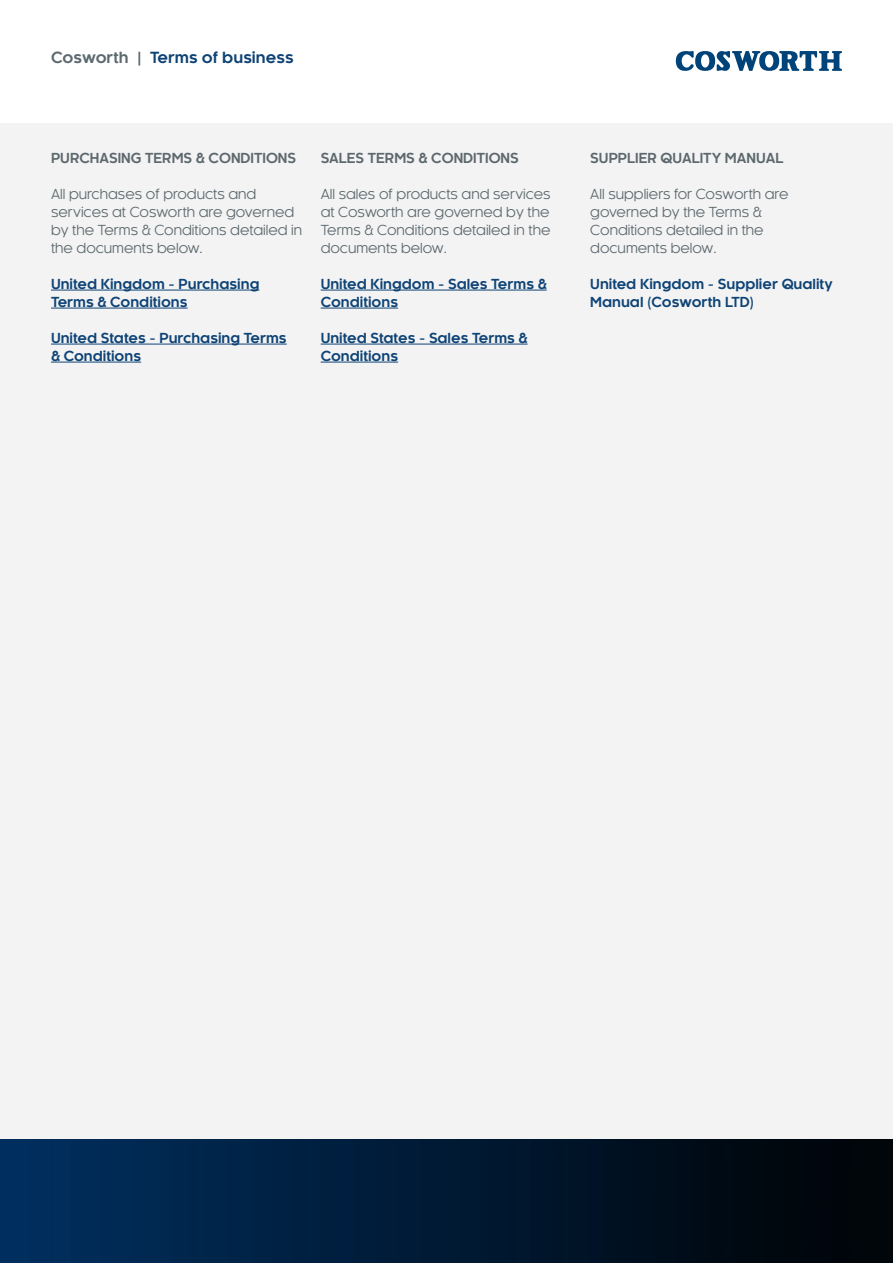
<style>
.page{position:relative;width:893px;height:1263px;background:#fff}
.page>*{position:absolute;margin:0;border:0;box-sizing:border-box;transform-origin:0 0}
.t1{font:700 15px "Kaleko 105";color:#0f4376}
.t2{font:13.5px/18px "Kaleko 105";color:#5c686d}
.t3{font:700 13.5px/18px "Kaleko 105";color:#0e4376}
.t4{font:700 13.5px "Kaleko 105";color:#5c686d}
.s1{color:#5c696e}
</style>
<div class="page">
<div style="left:0;top:123px;width:893px;height:1040px;background:#f3f3f3"></div>
<svg style="left:676px;top:51px;width:166px;height:20px"></svg>
<img style="left:0;top:1140px;width:893px;height:123px">
<hr style="left:51px;top:290px;width:208px;height:1px;background:#0e4376">
<hr style="left:51px;top:308px;width:137px;height:1px;background:#0e4376">
<hr style="left:51px;top:344px;width:236px;height:1px;background:#0e4376">
<hr style="left:51px;top:362px;width:90px;height:1px;background:#0e4376">
<hr style="left:321px;top:290px;width:226px;height:1px;background:#0e4376">
<hr style="left:321px;top:308px;width:77px;height:1px;background:#0e4376">
<hr style="left:321px;top:344px;width:207px;height:1px;background:#0e4376">
<hr style="left:321px;top:362px;width:77px;height:1px;background:#0e4376">
<p class="t1" style="left:51px;top:49px;width:244px"><span class="s1">Cosworth |</span> Terms of business</p>
<p class="t4" style="left:51px;top:150px;width:247px">PURCHASING TERMS &amp; CONDITIONS</p>
<p class="t2" style="left:51px;top:185px;width:253px">All purchases of products and services at Cosworth are governed by the Terms &amp; Conditions detailed in the documents below.</p>
<p class="t3" style="left:51px;top:275px;width:210px">United Kingdom - Purchasing<br>Terms &amp; Conditions</p>
<p class="t3" style="left:51px;top:329px;width:237px">United States - Purchasing Terms &amp; Conditions</p>
<p class="t4" style="left:321px;top:150px;width:200px">SALES TERMS &amp; CONDITIONS</p>
<p class="t2" style="left:321px;top:185px;width:232px;text-align:justify">All sales of products and services at Cosworth are governed by the Terms &amp; Conditions detailed in the documents below.</p>
<p class="t3" style="left:321px;top:275px;width:228px">United Kingdom - Sales Terms &amp;<br>Conditions</p>
<p class="t3" style="left:321px;top:329px;width:208px">United States - Sales Terms &amp;<br>Conditions</p>
<p class="t4" style="left:590px;top:150px;width:195px">SUPPLIER QUALITY MANUAL</p>
<p class="t2" style="left:590px;top:185px;width:200px">All suppliers for Cosworth are governed by the Terms &amp;<br>Conditions detailed in the documents below.</p>
<p class="t3" style="left:590px;top:275px;width:244px">United Kingdom - Supplier Quality<br>Manual (Cosworth LTD)</p>
</div>
